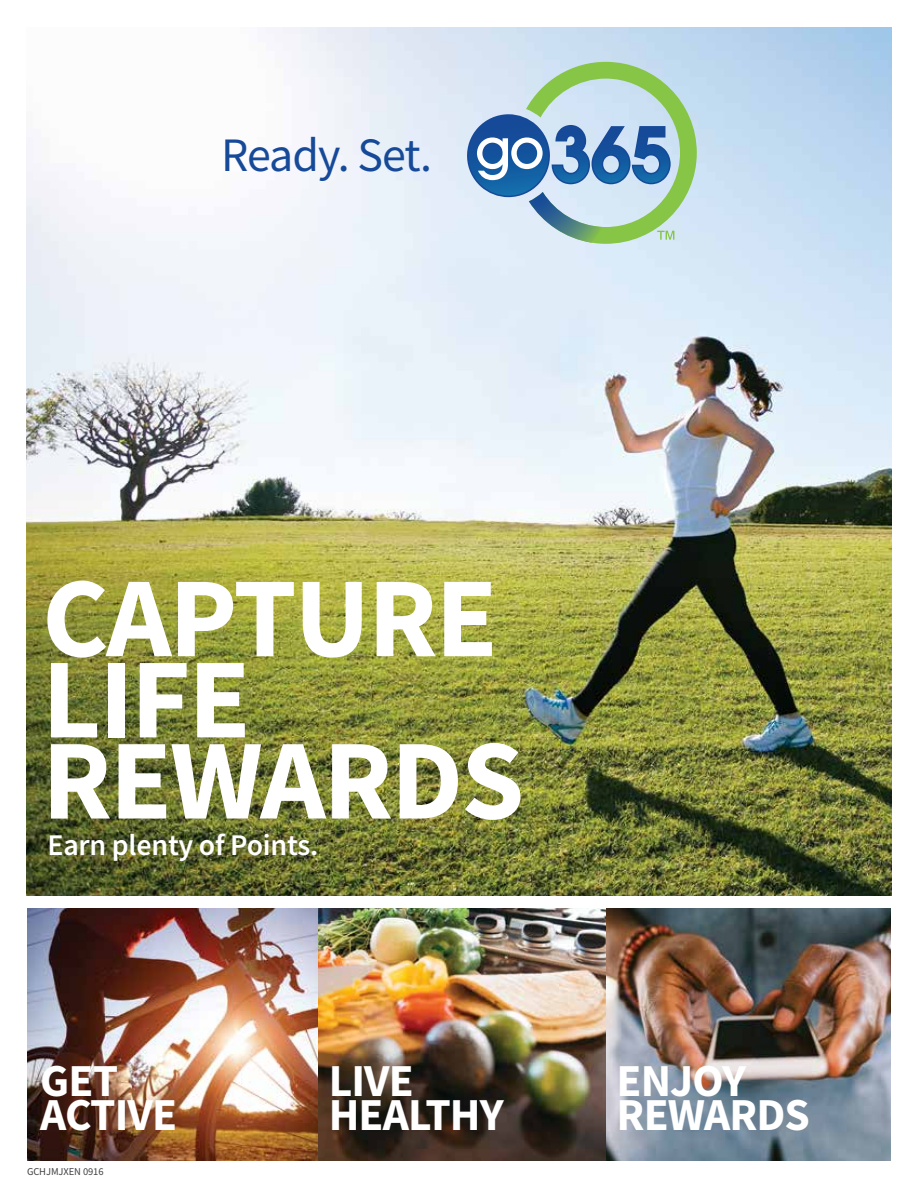
<style>
.page{position:relative;width:918px;height:1188px;background:#fff}
.page>*{position:absolute;margin:0;border:0;box-sizing:border-box;transform-origin:0 0}
.t1{font:700 114px/81.2px "Source Sans Pro";letter-spacing:-.02em;color:#fff}
.t2{font:48px "Source Sans Pro";letter-spacing:-.025em;color:#164a98}
.t3{font:700 45.75px/33.8px "Source Sans Pro";letter-spacing:-.02em;color:#fff}
.t4{font:600 30px "Source Sans Pro";letter-spacing:-.01em;color:#fff}
.t5{font:10.5px "Source Sans Pro";letter-spacing:-.01em;color:#414042}
</style>
<div class="page">
<img style="left:26px;top:27px;width:866px;height:869px">
<img style="left:27px;top:909px;width:291px;height:252px">
<img style="left:318px;top:909px;width:288px;height:252px">
<img style="left:606px;top:909px;width:285px;height:252px">
<svg style="left:467px;top:62px;width:230px;height:182px"></svg>
<p class="t2" style="left:221px;top:124px;width:212px">Ready. Set.</p>
<h1 class="t1" style="left:42px;top:576px;width:484px">CAPTURE<br>LIFE<br>REWARDS</h1>
<p class="t4" style="left:48px;top:825px;width:272px">Earn plenty of Points.</p>
<p class="t3" style="left:40px;top:1064px;width:138px">GET<br>ACTIVE</p>
<p class="t3" style="left:329px;top:1064px;width:177px">LIVE<br>HEALTHY</p>
<p class="t3" style="left:617px;top:1064px;width:195px">ENJOY<br>REWARDS</p>
<p class="t5" style="left:27px;top:1165px;width:78px">GCHJMJXEN 0916</p>
</div>
